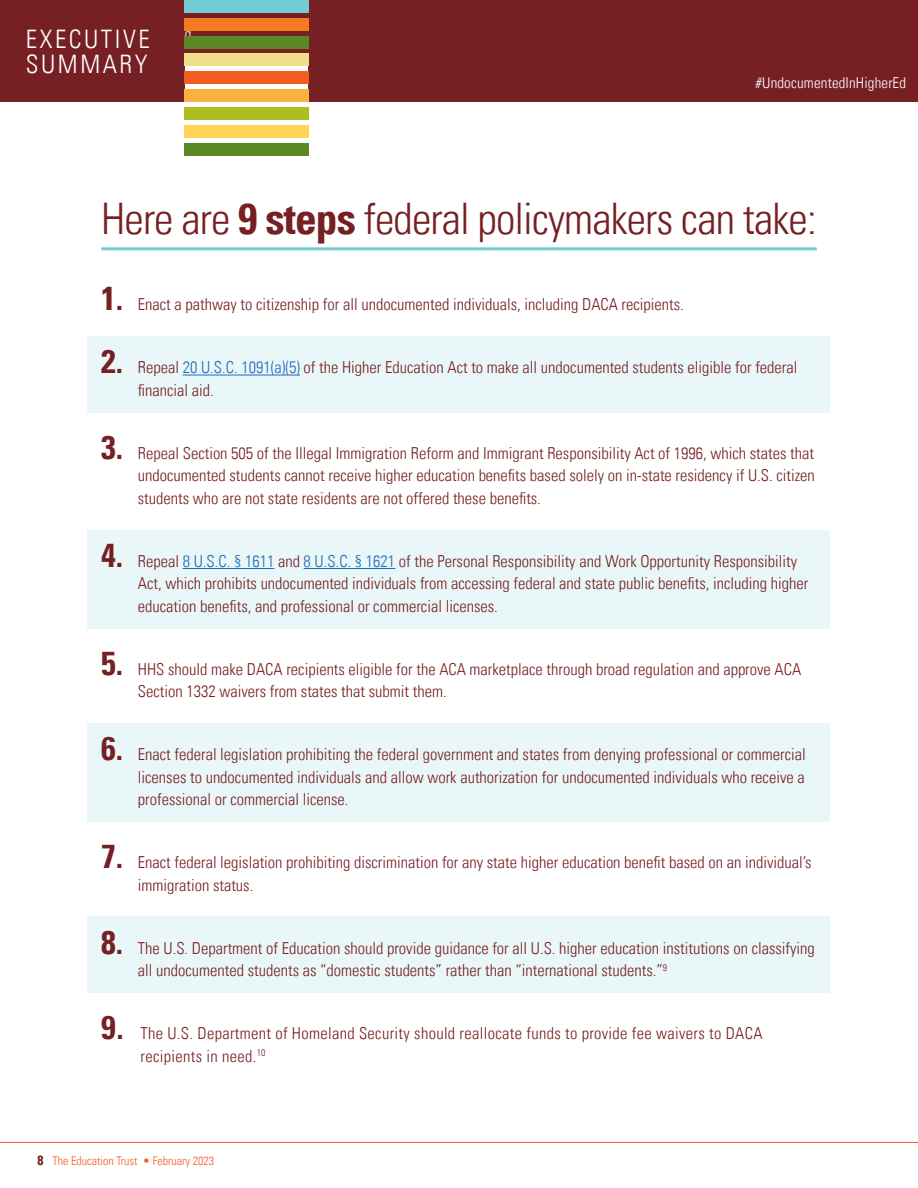
<style>
.page{position:relative;width:918px;height:1188px;background:#fff}
.page>*{position:absolute;margin:0;border:0;box-sizing:border-box;transform-origin:0 0}
.New_Header{font:300 condensed 43.5px "Univers LT";letter-spacing:-.02em;color:#762023}
.t1{font:300 condensed 25.5px/25.5px "Univers LT";letter-spacing:.1em;color:#fff}
.Number_List_Shade{font:300 condensed 16.5px/22.5px "Univers LT";color:#762023}
.Number_List{font:300 condensed 16.5px/22.5px "Univers LT";color:#762023}
.Number_List-2{font:300 condensed 16.5px/22.5px "Univers LT";letter-spacing:.02em;color:#762023}
.t2{font:300 condensed 15px "Univers LT";letter-spacing:.015em;color:#fff}
.t3{font:300 condensed 12px "Univers LT";color:#f15d22}
.s1{font-weight:700}
.s2{font-weight:700;font-size:33px}
.s3{color:#1c6cb6}
.s4{font-weight:700;font-size:13.5px;color:#762023}
</style>
<div class="page">
<hr style="left:0;top:1142px;width:918px;height:1px;background:#f15d22">
<div style="left:24px;top:0;width:894px;height:63px;background:#762023"></div>
<div style="left:0;top:0;width:185px;height:101px;background:#762023"></div>
<div style="left:309px;top:0;width:609px;height:101px;background:#762023"></div>
<div style="left:185px;top:0;width:124px;height:13px;background:#72cbd2"></div>
<div style="left:185px;top:36px;width:124px;height:13px;background:#5c8727"></div>
<div style="left:185px;top:18px;width:124px;height:13px;background:#f47b20"></div>
<div style="left:185px;top:54px;width:124px;height:12px;background:#f0df8a"></div>
<div style="left:185px;top:89px;width:124px;height:13px;background:#fbb03f"></div>
<div style="left:185px;top:71px;width:124px;height:13px;background:#f15d22"></div>
<div style="left:185px;top:107px;width:124px;height:13px;background:#aebc21"></div>
<div style="left:185px;top:143px;width:124px;height:13px;background:#5c8727"></div>
<div style="left:185px;top:125px;width:124px;height:13px;background:#fed356"></div>
<hr style="left:101px;top:247px;width:716px;height:3px;background:#72cbd2">
<div style="left:88px;top:336px;width:742px;height:77px;background:#eaf7f8"></div>
<hr style="left:183px;top:375px;width:117px;height:1px;background:#1c6cb6">
<div style="left:88px;top:530px;width:742px;height:99px;background:#eaf7f8"></div>
<hr style="left:183px;top:568px;width:91px;height:1px;background:#1c6cb6">
<hr style="left:304px;top:568px;width:91px;height:1px;background:#1c6cb6">
<div style="left:88px;top:723px;width:742px;height:99px;background:#eaf7f8"></div>
<div style="left:88px;top:917px;width:742px;height:76px;background:#eaf7f8"></div>
<p class="t2" style="left:38px;top:25px;width:156px">#UndocumentedInHigherEd</p>
<p class="t1" style="left:26px;top:26px;width:125px">EXECUTIVE<br>SUMMARY</p>
<p class="t2" style="left:755px;top:74px;width:152px">#UndocumentedInHigherEd</p>
<p class="New_Header" style="left:101px;top:192px;width:717px">Here are <span class="s1">9 steps</span> federal policymakers can take:</p>
<p class="Number_List" style="left:101px;top:293px;width:584px"><span class="s2">1.</span> Enact a pathway to citizenship for all undocumented individuals, including DACA recipients.</p>
<p class="Number_List_Shade" style="left:138px;top:356px;width:661px;text-indent:-37px"><span class="s2">2.</span> Repeal <span class="s3">20 U.S.C. 1091(a)(5)</span> of the Higher Education Act to make all undocumented students eligible for federal financial aid.</p>
<p class="Number_List" style="left:138px;top:442px;width:679px;text-align:justify;text-indent:-37px"><span class="s2">3.</span> Repeal Section 505 of the Illegal Immigration Reform and Immigrant Responsibility Act of 1996, which states that undocumented students cannot receive higher education benefits based solely on in-state residency if U.S. citizen students who are not state residents are not offered these benefits.</p>
<p class="Number_List_Shade" style="left:138px;top:550px;width:672px;text-indent:-37px"><span class="s2">4.</span> Repeal <span class="s3">8 U.S.C. § 1611</span> and <span class="s3">8 U.S.C. § 1621</span> of the Personal Responsibility and Work Opportunity Responsibility<br>Act, which prohibits undocumented individuals from accessing federal and state public benefits, including higher education benefits, and professional or commercial licenses.</p>
<p class="Number_List" style="left:138px;top:658px;width:665px;text-indent:-37px"><span class="s2">5.</span> HHS should make DACA recipients eligible for the ACA marketplace through broad regulation and approve ACA<br>Section 1332 waivers from states that submit them.</p>
<p class="Number_List_Shade" style="left:138px;top:743px;width:669px;text-align:justify;text-indent:-37px"><span class="s2">6.</span> Enact federal legislation prohibiting the federal government and states from denying professional or commercial licenses to undocumented individuals and allow work authorization for undocumented individuals who receive a professional or commercial license.</p>
<p class="Number_List" style="left:138px;top:851px;width:675px;text-indent:-37px"><span class="s2">7.</span> Enact federal legislation prohibiting discrimination for any state higher education benefit based on an individual’s immigration status.</p>
<p class="Number_List_Shade" style="left:138px;top:937px;width:679px;text-indent:-37px"><span class="s2">8.</span> The U.S. Department of Education should provide guidance for all U.S. higher education institutions on classifying all undocumented students as “domestic students” rather than “international students.”<sup>9</sup></p>
<p class="Number_List-2" style="left:141px;top:1022px;width:624px;text-indent:-39px"><span class="s2">9.</span> The U.S. Department of Homeland Security should reallocate funds to provide fee waivers to DACA recipients in need.<sup>10</sup></p>
<p class="t3" style="left:38px;top:1154px;width:178px"><span class="s4">8</span> The Education Trust • February 2023</p>
</div>
